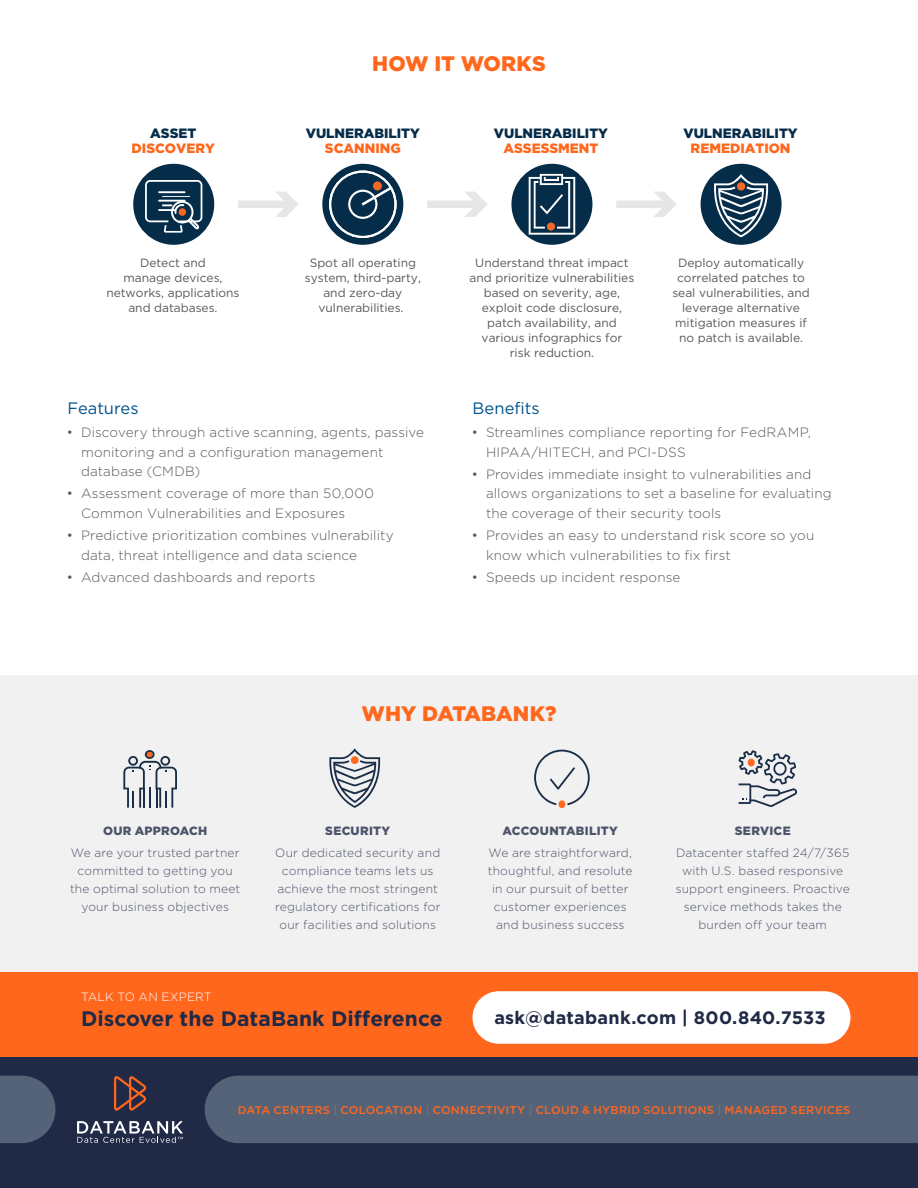
<style>
.page{position:relative;width:918px;height:1188px;background:#fff}
.page>*{position:absolute;margin:0;border:0;box-sizing:border-box;transform-origin:0 0}
.t1{font:700 21px "Gotham";letter-spacing:.005em;color:#202945}
.t2{font:900 21px "Gotham";color:#ff671d}
.t3{font:700 18px "Gotham";letter-spacing:.015em;color:#202945}
.t4{font:16.5px "Gotham";color:#00538b}
.t5{font:300 13.5px/19.5px "Gotham";letter-spacing:.01em;color:#58595b}
.t6{font:900 13.5px "Gotham";color:#052c49}
.t7{font:900 13.5px "Gotham";color:#ff671d}
.t8{font:300 12px/18px "Gotham";letter-spacing:.015em;color:#4d546a;text-align:center}
.t9{font:12px/15px "Gotham";color:#58595b;text-align:center}
.t10{font:900 12px "Gotham";letter-spacing:.02em;color:#4d546a}
.t11{font:300 12px "Gotham";letter-spacing:.015em;color:#fff}
.t12{font:500 11.25px "Gotham";letter-spacing:.02em;color:#ff671d}
.s1{font-family:"Arial";font-weight:400}
.s2{color:#6f7271}
</style>
<div class="page">
<div style="left:238px;top:201px;width:52px;height:7px;background:#e5e6e5"></div>
<svg style="left:275px;top:192px;width:23px;height:25px"></svg>
<div style="left:427px;top:201px;width:52px;height:7px;background:#e5e6e5"></div>
<svg style="left:464px;top:192px;width:23px;height:25px"></svg>
<div style="left:616px;top:201px;width:52px;height:7px;background:#e5e6e5"></div>
<svg style="left:653px;top:192px;width:24px;height:25px"></svg>
<div style="left:511px;top:164px;width:81px;height:81px;background:#052c49;border-radius:50%"></div>
<svg style="left:529px;top:174px;width:46px;height:61px"></svg>
<div style="left:547px;top:223px;width:8px;height:8px;background:#f16929;border-radius:50%"></div>
<div style="left:701px;top:164px;width:81px;height:81px;background:#052c49;border-radius:50%"></div>
<svg style="left:714px;top:174px;width:54px;height:63px"></svg>
<div style="left:737px;top:182px;width:8px;height:9px;background:#f26825;border-radius:50%"></div>
<div style="left:133px;top:164px;width:81px;height:81px;background:#052c49;border-radius:50%"></div>
<svg style="left:145px;top:180px;width:57px;height:53px"></svg>
<div style="left:179px;top:208px;width:7px;height:8px;background:#f26825;border-radius:50%"></div>
<div style="left:322px;top:164px;width:81px;height:81px;background:#052c49;border-radius:50%"></div>
<svg style="left:329px;top:171px;width:68px;height:67px"></svg>
<div style="left:0;top:675px;width:918px;height:297px;background:#f1f1f1"></div>
<svg style="left:329px;top:748px;width:51px;height:60px"></svg>
<div style="left:351px;top:756px;width:8px;height:8px;background:#ff681d;border-radius:50%"></div>
<div style="left:559px;top:800px;width:6px;height:8px;background:#ff681d;border-radius:50%"></div>
<svg style="left:534px;top:750px;width:56px;height:55px"></svg>
<svg style="left:739px;top:750px;width:58px;height:57px"></svg>
<svg style="left:123px;top:750px;width:54px;height:58px"></svg>
<hr style="left:143px;top:788px;width:2px;height:20px;background:#1b2e48">
<hr style="left:156px;top:788px;width:2px;height:20px;background:#1b2e48">
<div style="left:0;top:1057px;width:918px;height:131px;background:#202945"></div>
<svg style="left:114px;top:1076px;width:32px;height:35px"></svg>
<svg style="left:77px;top:1121px;width:106px;height:22px"></svg>
<div style="left:205px;top:1076px;width:713px;height:67px;background:#556379"></div>
<svg style="left:0;top:1076px;width:56px;height:67px;background:#4d5b71"></svg>
<div style="left:0;top:972px;width:918px;height:85px;background:#ff671d"></div>
<div style="left:472px;top:991px;width:378px;height:53px;background:#fff;border-radius:26px"></div>
<p class="t6" style="left:150px;top:124px;width:48px">ASSET</p>
<p class="t7" style="left:132px;top:139px;width:85px">DISCOVERY</p>
<h1 class="t2" style="left:372px;top:49px;width:175px">HOW IT WORKS</h1>
<p class="t6" style="left:306px;top:124px;width:116px">VULNERABILITY</p>
<p class="t7" style="left:325px;top:139px;width:77px">SCANNING</p>
<p class="t6" style="left:494px;top:124px;width:116px">VULNERABILITY</p>
<p class="t7" style="left:503px;top:139px;width:97px">ASSESSMENT</p>
<p class="t6" style="left:684px;top:124px;width:116px">VULNERABILITY</p>
<p class="t7" style="left:691px;top:139px;width:101px">REMEDIATION</p>
<p class="t9" style="left:106px;top:255px;width:135px">Detect and<br>manage devices, networks, applications and databases.</p>
<p class="t9" style="left:305px;top:255px;width:118px">Spot all operating system, third-party, and zero-day vulnerabilities.</p>
<p class="t9" style="left:470px;top:255px;width:166px">Understand threat impact and prioritize vulnerabilities based on severity, age, exploit code disclosure, patch availability, and various infographics for<br>risk reduction.</p>
<p class="t9" style="left:672px;top:255px;width:139px">Deploy automatically correlated patches to seal vulnerabilities, and leverage alternative mitigation measures if no patch is available.</p>
<p class="t4" style="left:68px;top:397px;width:73px">Features</p>
<p class="t5" style="left:81px;top:422px;width:345px;text-indent:-14px"><span class="s1">•</span> Discovery through active scanning, agents, passive monitoring and a configuration management database (CMDB)</p>
<p class="t5" style="left:81px;top:484px;width:295px;text-indent:-14px"><span class="s1">•</span> Assessment coverage of more than 50,000<br>Common Vulnerabilities and Exposures</p>
<p class="t5" style="left:81px;top:525px;width:314px;text-indent:-14px"><span class="s1">•</span> Predictive prioritization combines vulnerability data, threat intelligence and data science</p>
<p class="t5" style="left:68px;top:567px;width:250px"><span class="s1">•</span> Advanced dashboards and reports</p>
<p class="t4" style="left:472px;top:397px;width:69px">Benefits</p>
<p class="t5" style="left:486px;top:422px;width:326px;text-indent:-14px"><span class="s1">•</span> Streamlines compliance reporting for FedRAMP,<br>HIPAA/HITECH, and PCI-DSS</p>
<p class="t5" style="left:486px;top:464px;width:347px;text-indent:-14px"><span class="s1">•</span> Provides immediate insight to vulnerabilities and allows organizations to set a baseline for evaluating the coverage of their security tools</p>
<p class="t5" style="left:486px;top:525px;width:330px;text-indent:-14px"><span class="s1">•</span> Provides an easy to understand risk score so you know which vulnerabilities to fix first</p>
<p class="t5" style="left:472px;top:567px;width:210px"><span class="s1">•</span> Speeds up incident response</p>
<h1 class="t2" style="left:362px;top:699px;width:196px">WHY DATABANK?</h1>
<p class="t10" style="left:103px;top:822px;width:106px">OUR APPROACH</p>
<p class="t8" style="left:70px;top:843px;width:172px">We are your trusted partner committed to getting you the optimal solution to meet your business objectives</p>
<p class="t10" style="left:325px;top:822px;width:67px">SECURITY</p>
<p class="t8" style="left:275px;top:843px;width:167px">Our dedicated security and compliance teams lets us achieve the most stringent regulatory certifications for our facilities and solutions</p>
<p class="t10" style="left:503px;top:822px;width:117px">ACCOUNTABILITY</p>
<p class="t8" style="left:488px;top:843px;width:146px">We are straightforward, thoughtful, and resolute in our pursuit of better customer experiences and business success</p>
<p class="t10" style="left:735px;top:822px;width:57px">SERVICE</p>
<p class="t8" style="left:676px;top:843px;width:176px">Datacenter staffed 24/7/365 with U.S. based responsive support engineers. Proactive service methods takes the burden off your team</p>
<p class="t11" style="left:81px;top:989px;width:132px">TALK TO AN EXPERT</p>
<h1 class="t1" style="left:81px;top:1004px;width:363px">Discover the DataBank Difference</h1>
<h2 class="t3" style="left:494px;top:1006px;width:333px">ask@databank.com | 800.840.7533</h2>
<p class="t12" style="left:238px;top:1103px;width:614px">DATA CENTERS <span class="s2">|</span> COLOCATION <span class="s2">|</span> CONNECTIVITY <span class="s2">|</span> CLOUD &amp; HYBRID SOLUTIONS <span class="s2">|</span> MANAGED SERVICES</p>
</div>
